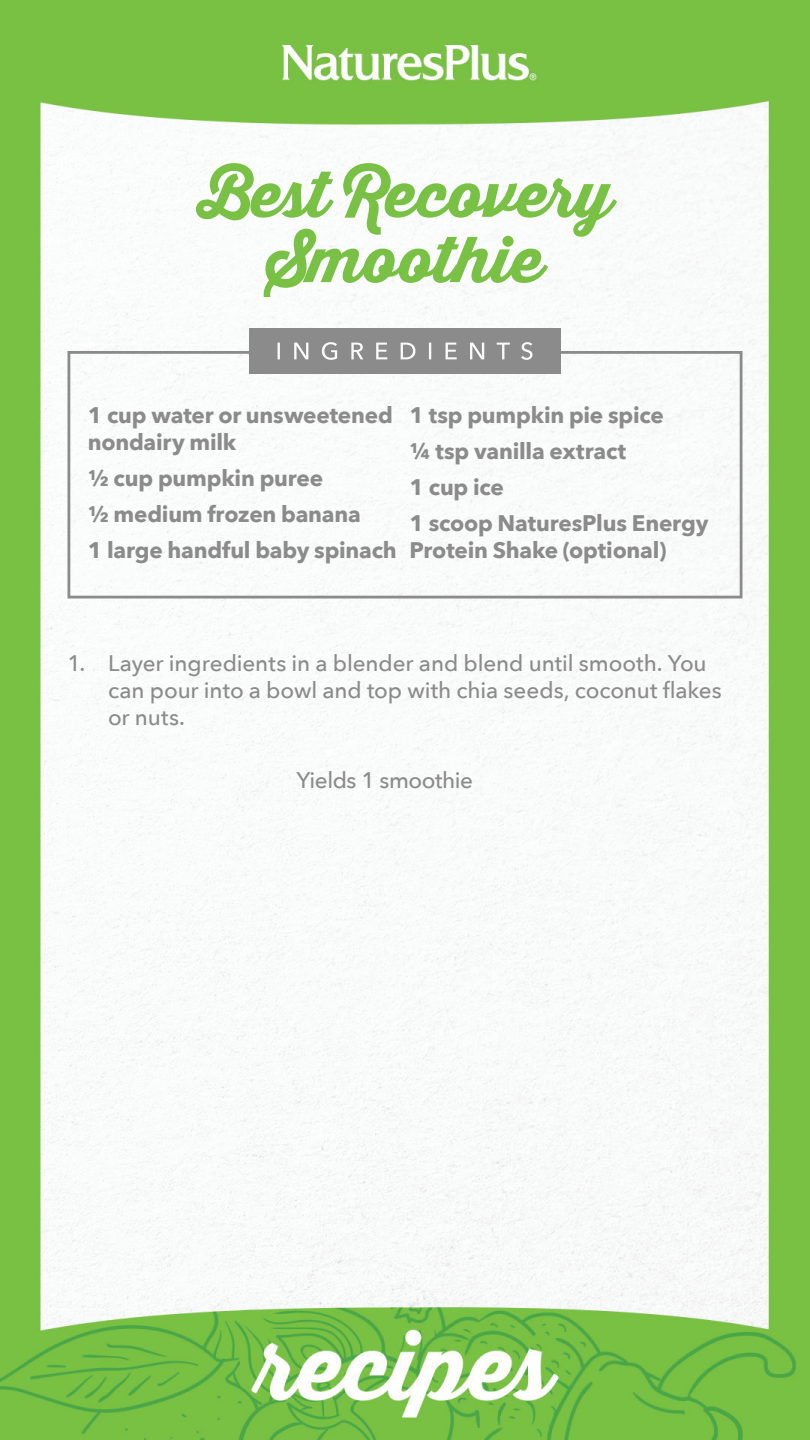
<style>
.page{position:relative;width:810px;height:1440px;background:#fff}
.page>*{position:absolute;margin:0;border:0;box-sizing:border-box;transform-origin:0 0}
.t1{font:63px/65.2px "Thirsty Script Extrabold Demo";letter-spacing:-.005em;color:#78c144;text-align:center}
.t2{font:700 22.5px/36px "Avenir Next";letter-spacing:-.01em;color:#8c8b8b}
.t3{font:500 22.5px/27px "Avenir Next";letter-spacing:-.005em;color:#8c8b8b}
</style>
<div class="page">
<img style="left:0;top:0;width:810px;height:1440px">
<div style="left:68px;top:351px;width:674px;height:247px;border:3px solid #8c8b8b"></div>
<div style="left:249px;top:328px;width:312px;height:46px;background:#8c8b8b"></div>
<svg style="left:278px;top:342px;width:254px;height:18px"></svg>
<h1 class="t1" style="left:198px;top:161px;width:416px">Best Recovery<br>Smoothie</h1>
<p class="t2" style="left:88px;top:401px;width:307px;line-height:27px">1 cup water or unsweetened nondairy milk</p>
<p class="t2" style="left:88px;top:460px;width:311px">1/2 cup pumpkin puree<br>1/2 medium frozen banana<br>1 large handful baby spinach</p>
<p class="t2" style="left:410px;top:397px;width:301px">1 tsp pumpkin pie spice<br>1/4 tsp vanilla extract<br>1 cup ice<br>1 scoop NaturesPlus Energy</p>
<p class="t2" style="left:410px;top:532px;width:259px">Protein Shake (optional)</p>
<p class="t3" style="left:108px;top:648px;width:615px;text-indent:-40px">1. Layer ingredients in a blender and blend until smooth. You can pour into a bowl and top with chia seeds, coconut flakes or nuts.</p>
<p class="t3" style="left:297px;top:765px;width:178px">Yields 1 smoothie</p>
</div>
